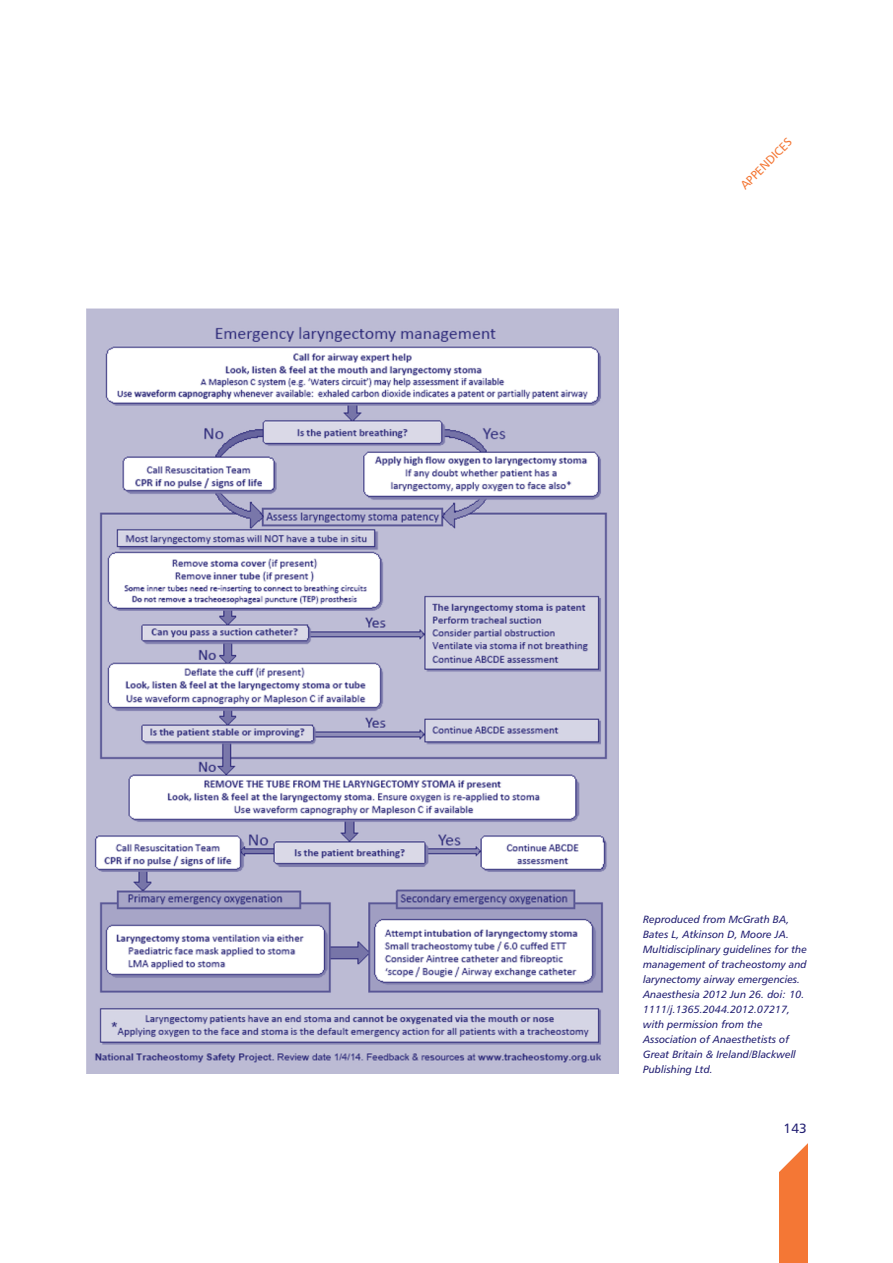
<style>
.page{position:relative;width:893px;height:1263px;background:#fff}
.page>*{position:absolute;margin:0;border:0;box-sizing:border-box;transform-origin:0 0}
.t1{font:13.5px "Humanist 777 BT Roman B";color:#221f72}
.t2{font:12px "Humanist 777 BT Roman B";color:#f47735}
.t3{font:10.5px/15px "Humanist 777 BT Italic B";color:#221f72}
</style>
<div class="page">
<div style="left:779px;top:1135px;width:29px;height:128px;background:#f47735"></div>
<svg style="left:779px;top:1135px;width:29px;height:37px"></svg>
<img style="left:87px;top:308px;width:532px;height:765px">
<p class="t2" style="left:737px;top:182px;width:17px;rotate:-45deg">Appendices</p>
<p class="t3" style="left:643px;top:912px;width:165px">Reproduced from McGrath BA,<br>Bates L, Atkinson D, Moore JA.<br>Multidisciplinary guidelines for the management of tracheostomy and larynectomy airway emergencies.<br>Anaesthesia 2012 Jun 26. doi: 10.<br>1111/j.1365.2044.2012.07217, with permission from the<br>Association of Anaesthetists of<br>Great Britain &amp; Ireland/Blackwell<br>Publishing Ltd.</p>
<p class="t1" style="left:784px;top:1119px;width:25px">143</p>
</div>
